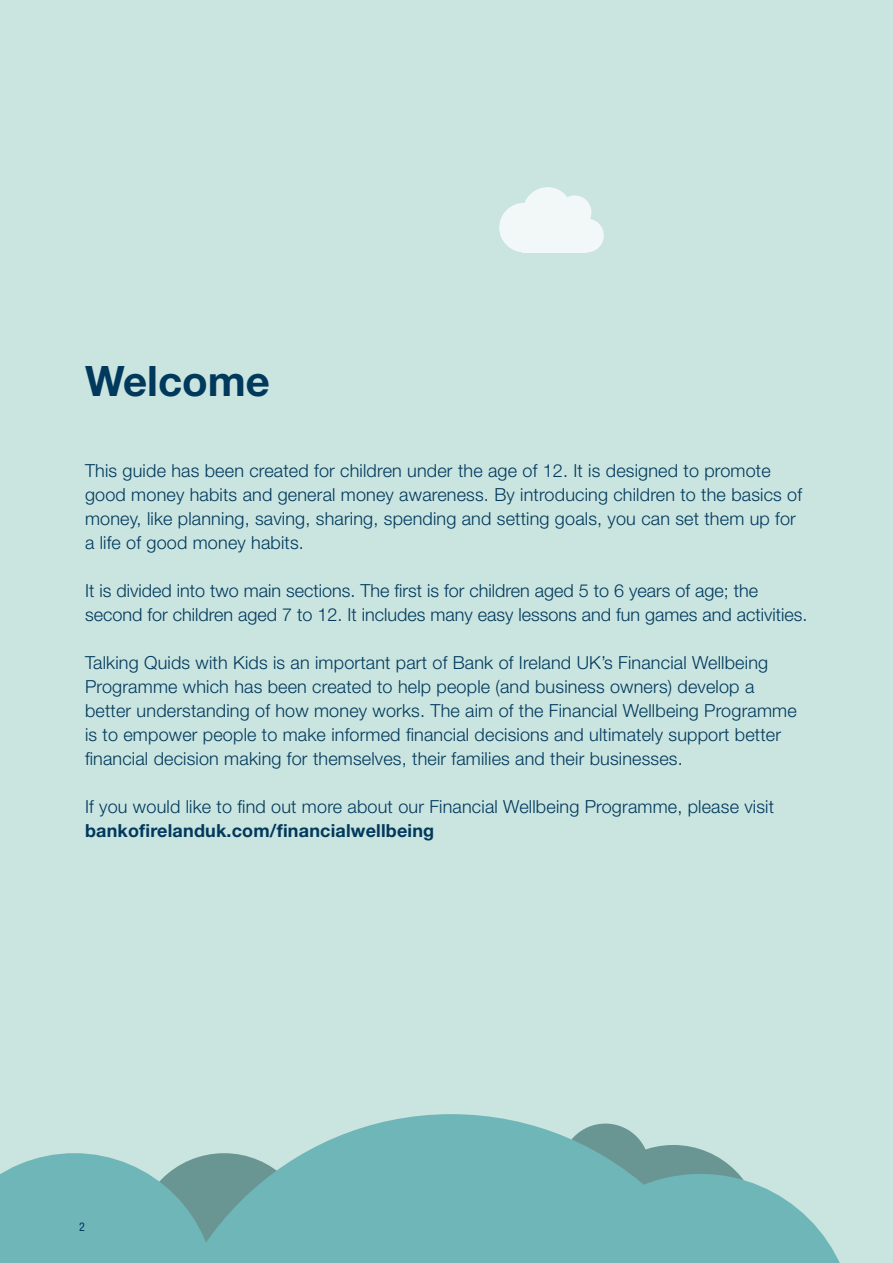
<style>
.page{position:relative;width:893px;height:1263px;background:#cae4e0}
.page>*{position:absolute;margin:0;border:0;box-sizing:border-box;transform-origin:0 0}
.t1{font:700 42px "Helvetica Neue LT Std";color:#00395c}
.t2{font:300 18px/24px "Helvetica Neue LT Std";letter-spacing:.01em;color:#00395c}
.t3{font:condensed 12px "Helvetica Neue LT Std";color:#00395c}
.s1{font-weight:700}
</style>
<div class="page">
<svg style="left:304px;top:1114px;width:339px;height:149px;fill:#6fb6b8"></svg>
<svg style="left:0;top:1153px;width:312px;height:110px"></svg>
<svg style="left:547px;top:1145px;width:293px;height:118px"></svg>
<div style="left:499px;top:203px;width:50px;height:49px;background:#f1f8f7;border-radius:50%"></div>
<div style="left:523px;top:187px;width:49px;height:50px;background:#f1f8f7;border-radius:50%"></div>
<div style="left:558px;top:195px;width:33px;height:34px;background:#f1f8f7;border-radius:50%"></div>
<div style="left:570px;top:219px;width:34px;height:33px;background:#f1f8f7;border-radius:50%"></div>
<div style="left:523px;top:222px;width:64px;height:30px;background:#f1f8f7"></div>
<p class="t1" style="left:85px;top:355px;width:186px">Welcome</p>
<p class="t2" style="left:85px;top:458px;width:719px">This guide has been created for children under the age of 12. It is designed to promote good money habits and general money awareness. By introducing children to the basics of money, like planning, saving, sharing, spending and setting goals, you can set them up for a life of good money habits.</p>
<p class="t2" style="left:85px;top:578px;width:724px">It is divided into two main sections. The first is for children aged 5 to 6 years of age; the second for children aged 7 to 12. It includes many easy lessons and fun games and activities.</p>
<p class="t2" style="left:85px;top:650px;width:713px">Talking Quids with Kids is an important part of Bank of Ireland UK’s Financial Wellbeing Programme which has been created to help people (and business owners) develop a better understanding of how money works. The aim of the Financial Wellbeing Programme is to empower people to make informed financial decisions and ultimately support better financial decision making for themselves, their families and their businesses.</p>
<p class="t2" style="left:85px;top:794px;width:690px">If you would like to find out more about our Financial Wellbeing Programme, please visit <span class="s1">bankofirelanduk.com/financialwellbeing</span></p>
<p class="t3" style="left:79px;top:1220px;width:7px">2</p>
</div>
